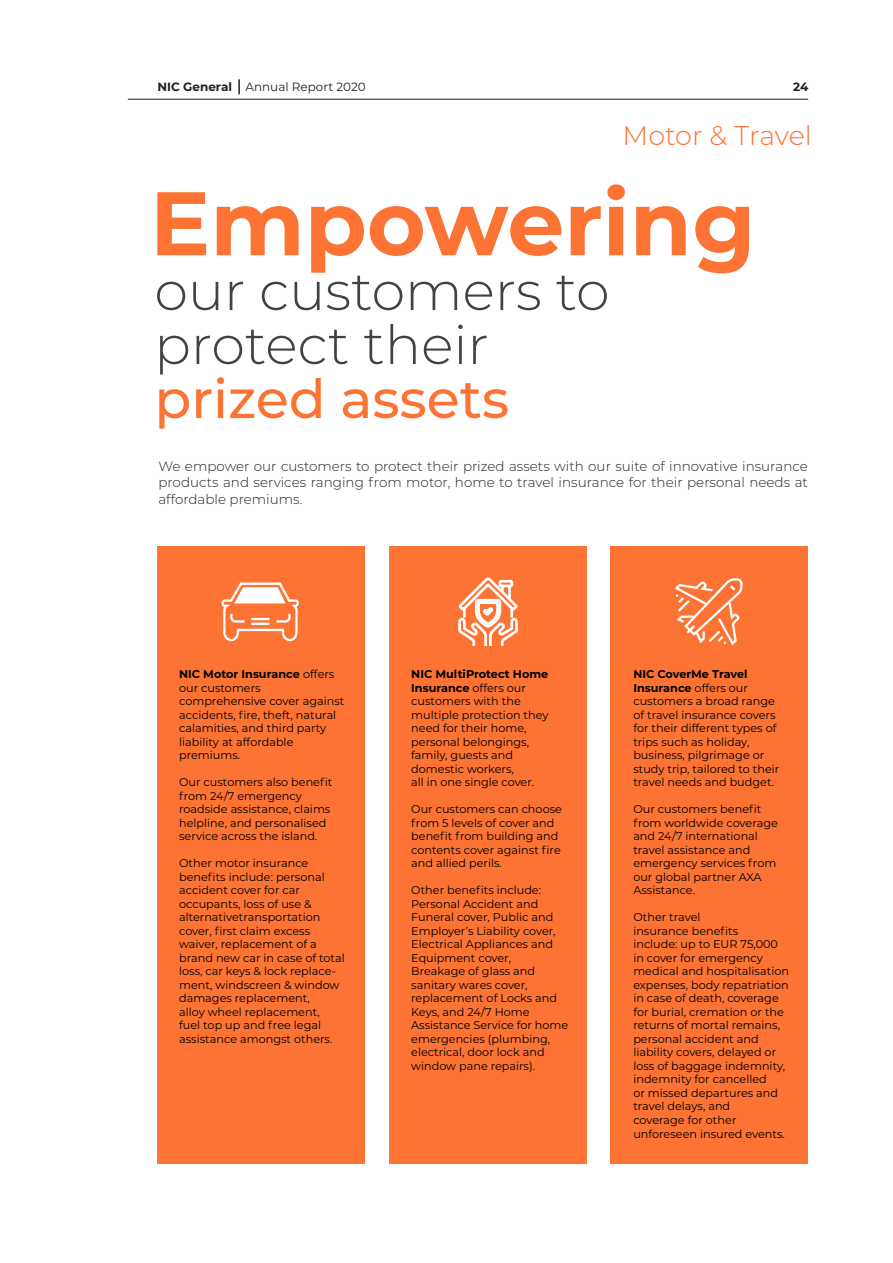
<style>
.page{position:relative;width:893px;height:1263px;background:#fff}
.page>*{position:absolute;margin:0;border:0;box-sizing:border-box;transform-origin:0 0}
.t1{font:700 90px "Montserrat";color:#fc7333}
.t2{font:300 54px/54px "Montserrat";color:#424245}
.t3{font:500 54px "Montserrat";color:#fc7333}
.t4{font:300 27px "Montserrat";letter-spacing:-.01em;color:#fc7333}
.t5{font:300 13.5px/16.2px "Montserrat";color:#231f20;text-align:justify}
.t6{font:12px "Montserrat";color:#231f20}
.t7{font:700 12px "Montserrat";color:#231f20}
.t8{font:11.25px/13.5px "Montserrat";color:#000}
.s1{font-weight:700}
</style>
<div class="page">
<div style="left:157px;top:546px;width:208px;height:618px;background:#fc7333"></div>
<div style="left:389px;top:546px;width:197px;height:618px;background:#fc7333"></div>
<div style="left:611px;top:546px;width:197px;height:618px;background:#fc7333"></div>
<hr style="left:128px;top:99px;width:680px;height:1px;background:#231f20">
<svg style="left:238px;top:79px;width:2px;height:15px"></svg>
<svg style="left:674px;top:578px;width:69px;height:68px"></svg>
<svg style="left:222px;top:582px;width:77px;height:59px"></svg>
<svg style="left:458px;top:577px;width:60px;height:69px"></svg>
<p class="t6" style="left:157px;top:78px;width:210px"><span class="s1">NIC General</span> Annual Report 2020</p>
<p class="t7" style="left:793px;top:78px;width:17px">24</p>
<h3 class="t4" style="left:622px;top:117px;width:191px">Motor &amp; Travel</h3>
<h1 class="t1" style="left:150px;top:158px;width:607px">Empowering</h1>
<h2 class="t2" style="left:154px;top:262px;width:457px">our customers to protect their</h2>
<h2 class="t3" style="left:154px;top:361px;width:356px">prized assets</h2>
<p class="t5" style="left:158px;top:458px;width:651px">We empower our customers to protect their prized assets with our suite of innovative insurance products and services ranging from motor, home to travel insurance for their personal needs at affordable premiums.</p>
<p class="t8" style="left:179px;top:667px;width:167px"><span class="s1">NIC Motor Insurance</span> offers our customers comprehensive cover against accidents, fire, theft, natural calamities, and third party liability at affordable premiums.</p>
<p class="t8" style="left:179px;top:775px;width:155px">Our customers also benefit from 24/7 emergency roadside assistance, claims helpline, and personalised service across the island.</p>
<p class="t8" style="left:179px;top:856px;width:167px">Other motor insurance benefits include: personal accident cover for car occupants, loss of use &amp; alternativetransportation cover, first claim excess waiver, replacement of a brand new car in case of total loss, car keys &amp; lock replace&shy;ment, windscreen &amp; window damages replacement,<br>alloy wheel replacement,<br>fuel top up and free legal assistance amongst others.</p>
<p class="t8" style="left:411px;top:667px;width:139px"><span class="s1">NIC MultiProtect Home<br>Insurance</span> offers our customers with the multiple protection they need for their home, personal belongings, family, guests and domestic workers,<br>all in one single cover.</p>
<p class="t8" style="left:411px;top:802px;width:152px">Our customers can choose from 5 levels of cover and benefit from building and contents cover against fire and allied perils.</p>
<p class="t8" style="left:411px;top:883px;width:159px">Other benefits include:<br>Personal Accident and<br>Funeral cover, Public and<br>Employer’s Liability cover,<br>Electrical Appliances and<br>Equipment cover,<br>Breakage of glass and sanitary wares cover, replacement of Locks and<br>Keys, and 24/7 Home<br>Assistance Service for home emergencies (plumbing, electrical, door lock and window pane repairs).</p>
<p class="t8" style="left:633px;top:667px;width:148px"><span class="s1">NIC CoverMe Travel<br>Insurance</span> offers our customers a broad range of travel insurance covers for their different types of trips such as holiday, business, pilgrimage or study trip, tailored to their travel needs and budget.</p>
<p class="t8" style="left:633px;top:802px;width:146px">Our customers benefit from worldwide coverage and 24/7 international travel assistance and emergency services from our global partner AXA<br>Assistance.</p>
<p class="t8" style="left:633px;top:910px;width:157px">Other travel<br>insurance benefits<br>include: up to EUR 75,000 in cover for emergency medical and hospitalisation expenses, body repatriation in case of death, coverage for burial, cremation or the returns of mortal remains, personal accident and liability covers, delayed or loss of baggage indemnity, indemnity for cancelled<br>or missed departures and travel delays, and<br>coverage for other unforeseen insured events.</p>
</div>
